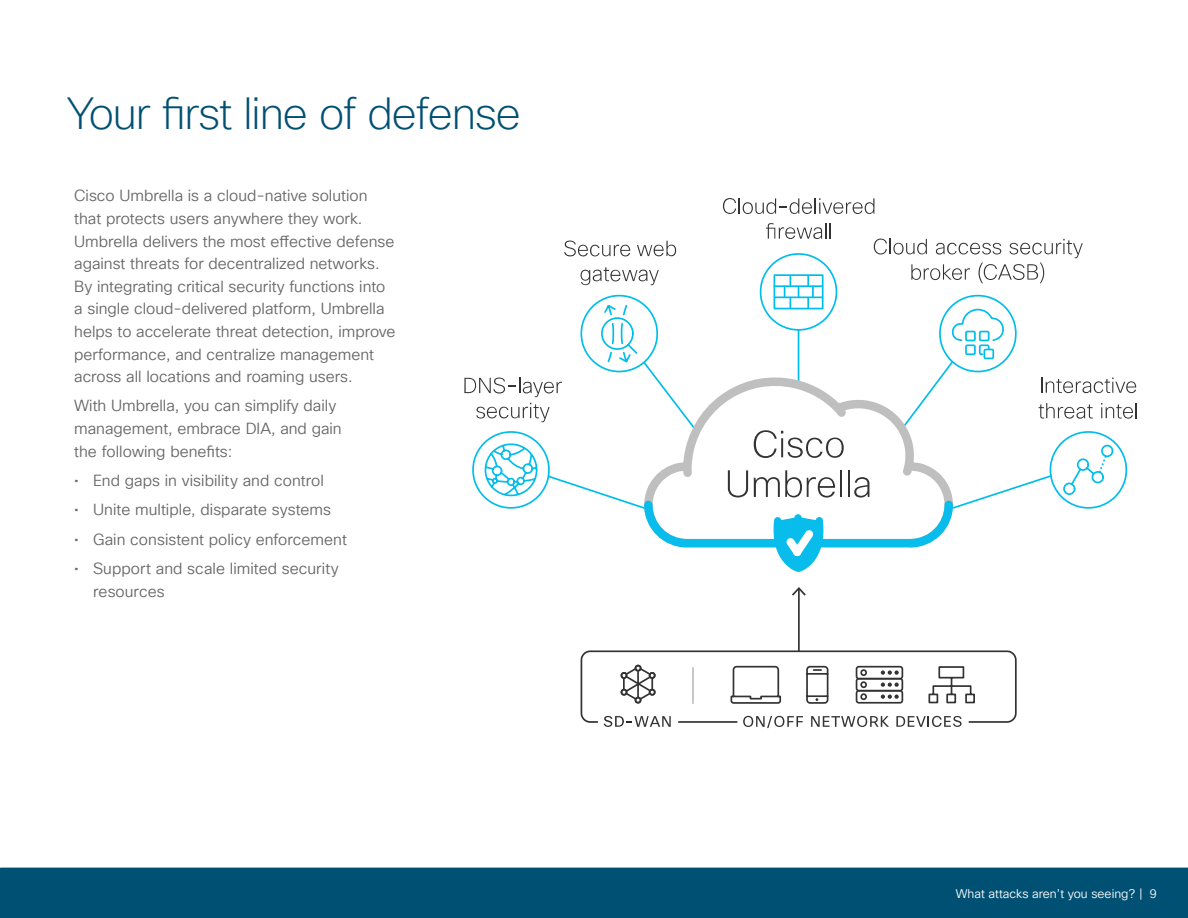
<style>
.page{position:relative;width:1188px;height:918px;background:#fff}
.page>*{position:absolute;margin:0;border:0;box-sizing:border-box;transform-origin:0 0}
.t1{font:200 43.95px "Cisco Sans TT";letter-spacing:-.025em;color:#005073}
.t2{font:15.75px/22.6px "Cisco Sans TT Light";color:#666767}
.t3{font:12.3px "Cisco Sans TT Light";color:#fff}
</style>
<div class="page">
<div style="left:0;top:868px;width:1188px;height:50px;background:#005073"></div>
<svg style="left:551px;top:332px;width:498px;height:176px"></svg>
<svg style="left:640px;top:363px;width:317px;height:107px"></svg>
<svg style="left:464px;top:378px;width:98px;height:19px"></svg>
<svg style="left:476px;top:403px;width:74px;height:19px"></svg>
<svg style="left:581px;top:267px;width:78px;height:18px"></svg>
<svg style="left:723px;top:198px;width:151px;height:16px"></svg>
<svg style="left:766px;top:223px;width:65px;height:16px"></svg>
<svg style="left:472px;top:431px;width:79px;height:78px"></svg>
<svg style="left:580px;top:294px;width:79px;height:79px"></svg>
<svg style="left:1049px;top:431px;width:79px;height:78px"></svg>
<svg style="left:938px;top:294px;width:80px;height:79px"></svg>
<svg style="left:754px;top:430px;width:90px;height:28px"></svg>
<svg style="left:759px;top:253px;width:79px;height:79px"></svg>
<svg style="left:640px;top:470px;width:317px;height:102px"></svg>
<svg style="left:580px;top:650px;width:437px;height:78px"></svg>
<hr style="left:798px;top:589px;width:2px;height:63px;background:#333">
<svg style="left:792px;top:587px;width:14px;height:9px"></svg>
<svg style="left:564px;top:241px;width:66px;height:15px"></svg>
<svg style="left:637px;top:241px;width:39px;height:15px"></svg>
<svg style="left:874px;top:239px;width:209px;height:44px"></svg>
<svg style="left:1041px;top:377px;width:95px;height:16px"></svg>
<svg style="left:1039px;top:403px;width:54px;height:16px"></svg>
<svg style="left:1101px;top:403px;width:36px;height:16px"></svg>
<h1 class="t1" style="left:67px;top:85px;width:456px">Your first line of defense</h1>
<p class="t2" style="left:74px;top:185px;width:323px">Cisco Umbrella is a cloud-native solution that protects users anywhere they work.<br>Umbrella delivers the most effective defense against threats for decentralized networks.<br>By integrating critical security functions into a single cloud-delivered platform, Umbrella helps to accelerate threat detection, improve performance, and centralize management across all locations and roaming users.</p>
<p class="t2" style="left:74px;top:395px;width:269px">With Umbrella, you can simplify daily management, embrace DIA, and gain the following benefits:</p>
<p class="t2" style="left:74px;top:470px;width:251px">• End gaps in visibility and control</p>
<p class="t2" style="left:74px;top:499px;width:258px">• Unite multiple, disparate systems</p>
<p class="t2" style="left:74px;top:528px;width:274px">• Gain consistent policy enforcement</p>
<p class="t2" style="left:93px;top:558px;width:247px;text-indent:-19px">• Support and scale limited security resources</p>
<p class="t3" style="left:956px;top:885px;width:202px">What attacks aren’t you seeing? | 9</p>
</div>
